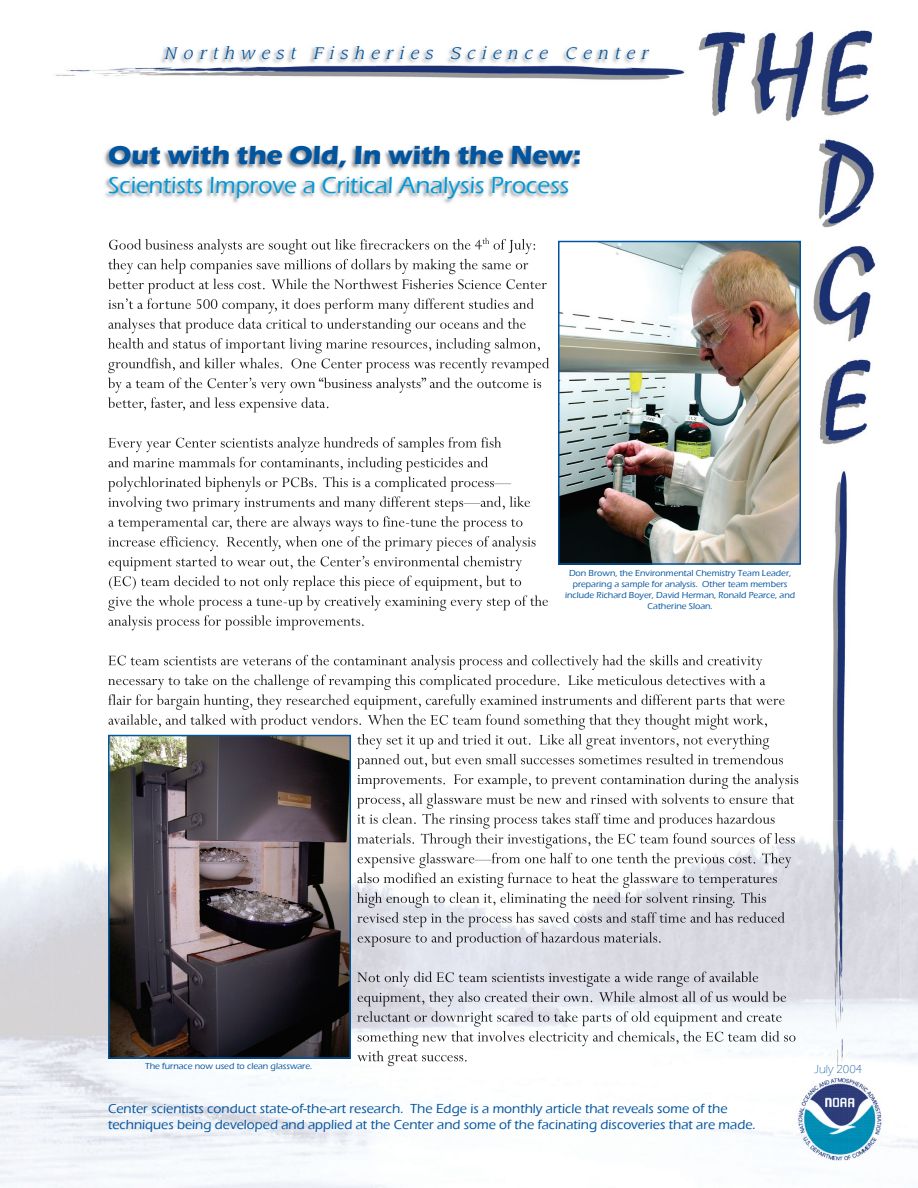
<style>
.page{position:relative;width:918px;height:1188px;background:#fff}
.page>*{position:absolute;margin:0;border:0;box-sizing:border-box;transform-origin:0 0}
.t1{font:700 27px "Eras ITC";color:#01549e}
.t2{font:500 24px "Eras ITC";color:#0098d7}
.t3{font:italic 16.5px "Leawood";letter-spacing:.39em;color:#01549e}
.t4{font:500 13.5px/16.2px "Eras ITC";color:#01549e}
.t5{font:300 12px "Eras ITC";color:#01549e}
.t6{font:500 9px/10.8px "Eras ITC";color:#01549e;text-align:center}
</style>
<div class="page">
<img style="left:688px;top:30px;width:188px;height:791px">
<img style="left:53px;top:30px;width:636px;height:181px">
<img style="left:53px;top:821px;width:848px;height:340px">
<img style="left:103px;top:145px;width:477px;height:60px">
<img style="left:159px;top:45px;width:491px;height:20px">
<img style="left:109px;top:239px;width:373px;height:15px">
<svg style="left:482px;top:238px;width:7px;height:6px"></svg>
<img style="left:493px;top:239px;width:43px;height:15px">
<img style="left:108px;top:259px;width:421px;height:15px">
<img style="left:108px;top:279px;width:439px;height:15px">
<img style="left:108px;top:298px;width:426px;height:16px">
<img style="left:108px;top:318px;width:418px;height:16px">
<img style="left:108px;top:338px;width:432px;height:15px">
<img style="left:108px;top:358px;width:441px;height:15px">
<img style="left:108px;top:378px;width:434px;height:15px">
<img style="left:108px;top:397px;width:220px;height:15px">
<img style="left:109px;top:437px;width:392px;height:15px">
<img style="left:108px;top:457px;width:380px;height:15px">
<img style="left:108px;top:477px;width:403px;height:15px">
<img style="left:108px;top:496px;width:422px;height:16px">
<img style="left:108px;top:516px;width:415px;height:15px">
<img style="left:108px;top:536px;width:428px;height:15px">
<img style="left:109px;top:556px;width:413px;height:15px">
<img style="left:109px;top:576px;width:413px;height:15px">
<img style="left:108px;top:595px;width:440px;height:16px">
<img style="left:108px;top:615px;width:256px;height:15px">
<img style="left:109px;top:655px;width:654px;height:15px">
<img style="left:108px;top:675px;width:657px;height:15px">
<img style="left:108px;top:694px;width:677px;height:16px">
<img style="left:108px;top:714px;width:660px;height:16px">
<img style="left:357px;top:734px;width:412px;height:15px">
<img style="left:357px;top:754px;width:426px;height:15px">
<img style="left:357px;top:774px;width:442px;height:15px">
<img style="left:357px;top:793px;width:437px;height:16px">
<img style="left:357px;top:813px;width:418px;height:8px">
<img style="left:357px;top:821px;width:418px;height:8px">
<img style="left:357px;top:833px;width:438px;height:15px">
<img style="left:358px;top:853px;width:434px;height:15px">
<img style="left:357px;top:873px;width:420px;height:15px">
<img style="left:357px;top:892px;width:409px;height:16px">
<img style="left:357px;top:912px;width:428px;height:15px">
<img style="left:358px;top:932px;width:303px;height:15px">
<img style="left:357px;top:972px;width:402px;height:15px">
<img style="left:358px;top:991px;width:429px;height:16px">
<img style="left:357px;top:1011px;width:425px;height:16px">
<img style="left:358px;top:1031px;width:438px;height:15px">
<img style="left:357px;top:1051px;width:110px;height:15px">
<img style="left:560px;top:242px;width:240px;height:321px">
<hr style="left:558px;top:242px;width:2px;height:322px;background:#01549e">
<hr style="left:559px;top:563px;width:241px;height:2px;background:#01549e">
<hr style="left:800px;top:242px;width:1px;height:322px;background:#01549e">
<hr style="left:559px;top:241px;width:241px;height:1px;background:#01549e">
<img style="left:110px;top:736px;width:240px;height:321px">
<hr style="left:108px;top:736px;width:2px;height:322px;background:#01549e">
<hr style="left:109px;top:1057px;width:241px;height:2px;background:#01549e">
<hr style="left:350px;top:736px;width:1px;height:322px;background:#01549e">
<hr style="left:109px;top:735px;width:241px;height:1px;background:#01549e">
<p class="t3" style="left:165px;top:43px;width:485px">Northwest Fisheries Science Center</p>
<p class="t1" style="left:108px;top:140px;width:475px">Out with the Old, In with the New:</p>
<p class="t2" style="left:108px;top:172px;width:463px">Scientists Improve a Critical Analysis Process</p>
<p class="t6" style="left:565px;top:568px;width:231px">Don Brown, the Environmental Chemistry Team Leader, preparing a sample for analysis. Other team members include Richard Boyer, David Herman, Ronald Pearce, and Catherine Sloan.</p>
<p class="t6" style="left:145px;top:1061px;width:169px">The furnace now used to clean glassware.</p>
<p class="t4" style="left:108px;top:1101px;width:649px">Center scientists conduct state-of-the-art research. The Edge is a monthly article that reveals some of the techniques being developed and applied at the Center and some of the facinating discoveries that are made.</p>
<p class="t5" style="left:815px;top:1063px;width:49px">July 2004</p>
</div>
